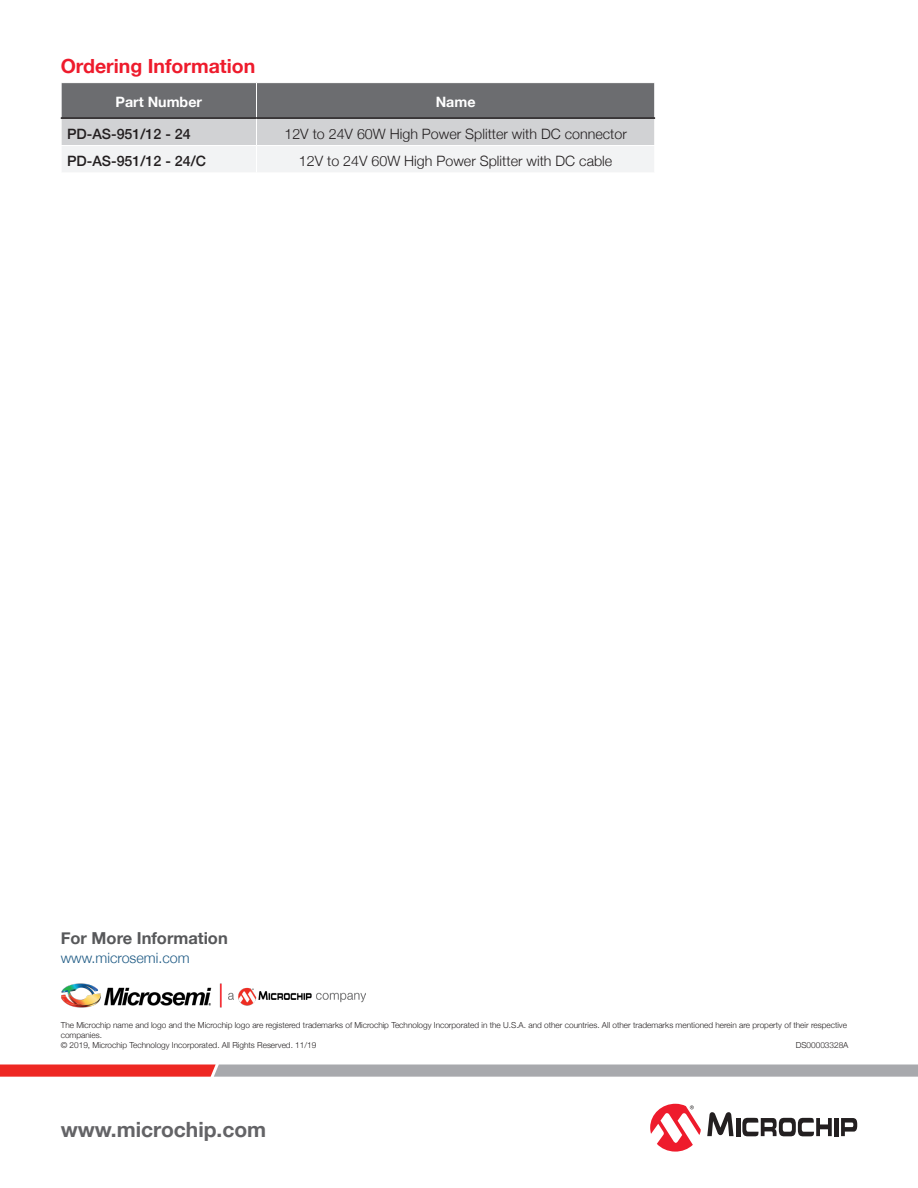
<style>
.page{position:relative;width:918px;height:1188px;background:#fff}
.page>*{position:absolute;margin:0;border:0;box-sizing:border-box;transform-origin:0 0}
.t1{font:700 21px "Helvetica Neue";color:#636366}
.SUBHEAD1{font:700 19.5px "Helvetica Neue";color:#ee1b2c}
.SUBHEAD2{font:700 16.5px "Helvetica Neue";color:#57585a}
.TABLE_BODY{font:300 14.25px "Helvetica Neue";color:#231f20}
.TABLE_BOLD_LEFT{font:500 14.25px "Helvetica Neue";color:#231f20}
.BODY_TEXT{font:300 14.25px "Helvetica Neue";color:#1e5a84}
.TABLE_HEAD{font:700 14.25px "Helvetica Neue";color:#fff}
.LEGAL_BLOCK{font:300 8.25px/9.8px "Helvetica Neue";color:#231f20}
</style>
<div class="page">
<svg style="left:0;top:1065px;width:918px;height:12px;background:#ba8e90"></svg>
<svg style="left:707px;top:1112px;width:27px;height:24px"></svg>
<hr style="left:736px;top:1118px;width:4px;height:18px;background:#231f20">
<div style="left:834px;top:1118px;width:5px;height:18px;background:#231f20"></div>
<svg style="left:841px;top:1118px;width:16px;height:18px"></svg>
<svg style="left:742px;top:1117px;width:90px;height:19px"></svg>
<svg style="left:650px;top:1104px;width:51px;height:48px"></svg>
<img style="left:61px;top:983px;width:304px;height:25px">
<svg style="left:61px;top:83px;width:593px;height:89px"></svg>
<hr style="left:61px;top:83px;width:1px;height:34px;background:#fff">
<hr style="left:61px;top:117px;width:195px;height:2px;background:#231f20">
<hr style="left:256px;top:117px;width:399px;height:2px;background:#231f20">
<p class="SUBHEAD1" style="left:61px;top:51px;width:196px">Ordering Information</p>
<p class="TABLE_HEAD" style="left:116px;top:91px;width:88px">Part Number</p>
<p class="TABLE_HEAD" style="left:436px;top:91px;width:41px">Name</p>
<p class="TABLE_BOLD_LEFT" style="left:67px;top:122px;width:125px">PD-AS-951/12 - 24</p>
<p class="TABLE_BODY" style="left:284px;top:122px;width:344px">12V to 24V 60W High Power Splitter with DC connector</p>
<p class="TABLE_BOLD_LEFT" style="left:67px;top:150px;width:140px">PD-AS-951/12 - 24/C</p>
<p class="TABLE_BODY" style="left:299px;top:150px;width:315px">12V to 24V 60W High Power Splitter with DC cable</p>
<p class="SUBHEAD2" style="left:61px;top:925px;width:169px">For More Information</p>
<p class="BODY_TEXT" style="left:61px;top:946px;width:130px">www.microsemi.com</p>
<p class="LEGAL_BLOCK" style="left:61px;top:1020px;width:788px">The Microchip name and logo and the Microchip logo are registered trademarks of Microchip Technology Incorporated in the U.S.A. and other countries. All other trademarks mentioned herein are property of their respective companies.</p>
<p class="LEGAL_BLOCK" style="left:61px;top:1039px;width:257px">© 2019, Microchip Technology Incorporated. All Rights Reserved. 11/19</p>
<p class="LEGAL_BLOCK" style="left:796px;top:1039px;width:54px">DS00003328A</p>
<p class="t1" style="left:61px;top:1113px;width:207px">www.microchip.com</p>
</div>
